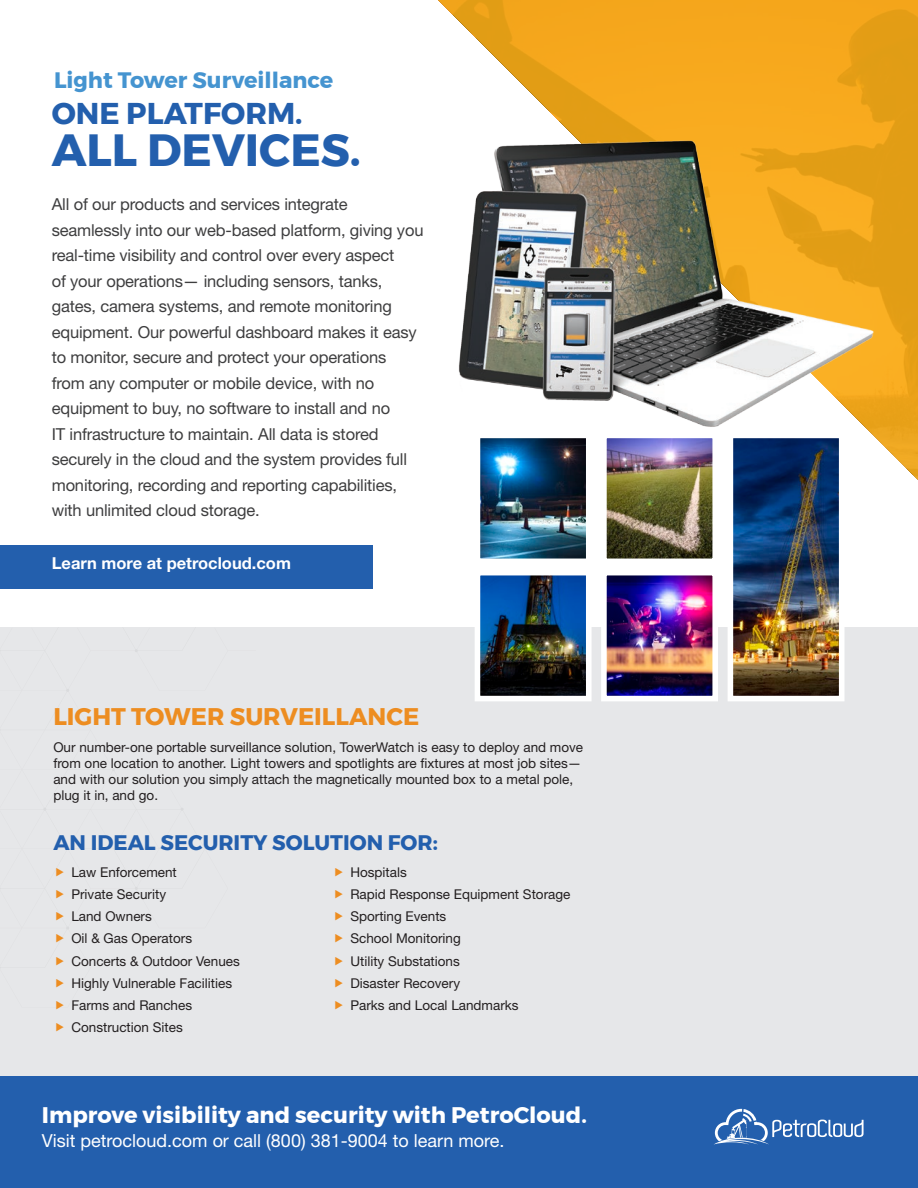
<style>
.page{position:relative;width:918px;height:1188px;background:#fff}
.page>*{position:absolute;margin:0;border:0;box-sizing:border-box;transform-origin:0 0}
.t1{font:700 45px "Montserrat";color:#235fad}
.t2{font:700 30px "Montserrat";color:#235fad}
.t3{font:700 24px "Montserrat";color:#ed8d21}
.t4{font:700 22.5px "Montserrat";color:#fff}
.t5{font:700 22.35px "Montserrat";color:#4594d0}
.t6{font:700 21px "Montserrat";color:#235fad}
.t7{font:18px "Helvetica Neue LT Std";color:#fff}
.t8{font:16.5px/25.5px "Helvetica Neue LT Std";letter-spacing:-.01em;color:#3e3e3f}
.t9{font:700 16.5px "Helvetica Neue LT Std";color:#fff}
.t10{font:13.5px/16.2px "Helvetica Neue LT Std";color:#231f20}
</style>
<div class="page">
<svg style="left:438px;top:0;width:480px;height:480px;fill:#f6a81d"></svg>
<div style="left:0;top:628px;width:918px;height:560px;background:#e6e7e9"></div>
<div style="left:0;top:545px;width:373px;height:44px;background:#235fad"></div>
<img style="left:482px;top:440px;width:103px;height:117px">
<div style="left:475px;top:433px;width:117px;height:131px;border:6px solid #fff"></div>
<img style="left:608px;top:440px;width:103px;height:117px">
<div style="left:601px;top:433px;width:117px;height:131px;border:6px solid #fff"></div>
<img style="left:735px;top:440px;width:103px;height:254px">
<div style="left:728px;top:433px;width:117px;height:268px;border:6px solid #fff"></div>
<div style="left:0;top:1076px;width:918px;height:112px;background:#235fad"></div>
<svg style="left:714px;top:1109px;width:150px;height:35px"></svg>
<img style="left:482px;top:577px;width:103px;height:117px">
<div style="left:475px;top:570px;width:117px;height:131px;border:6px solid #fff"></div>
<img style="left:608px;top:577px;width:103px;height:117px">
<div style="left:601px;top:570px;width:117px;height:131px;border:6px solid #fff"></div>
<img style="left:447px;top:128px;width:435px;height:307px">
<p class="t5" style="left:54px;top:62px;width:281px">Light Tower Surveillance</p>
<p class="t2" style="left:52px;top:89px;width:252px">ONE PLATFORM.</p>
<p class="t1" style="left:52px;top:114px;width:311px">ALL DEVICES.</p>
<p class="t8" style="left:52px;top:191px;width:373px">All of our products and services integrate seamlessly into our web-based platform, giving you real-time visibility and control over every aspect<br>of your operations— including sensors, tanks, gates, camera systems, and remote monitoring equipment. Our powerful dashboard makes it easy to monitor, secure and protect your operations from any computer or mobile device, with no equipment to buy, no software to install and no<br>IT infrastructure to maintain. All data is stored securely in the cloud and the system provides full monitoring, recording and reporting capabilities, with unlimited cloud storage.</p>
<p class="t9" style="left:52px;top:553px;width:241px">Learn more at petrocloud.com</p>
<p class="t3" style="left:53px;top:697px;width:367px">LIGHT TOWER SURVEILLANCE</p>
<p class="t10" style="left:53px;top:739px;width:531px">Our number-one portable surveillance solution, TowerWatch is easy to deploy and move from one location to another. Light towers and spotlights are fixtures at most job sites— and with our solution you simply attach the magnetically mounted box to a metal pole, plug it in, and go.</p>
<p class="t6" style="left:53px;top:826px;width:386px">AN IDEAL SECURITY SOLUTION FOR:</p>
<p class="t10" style="left:71px;top:864px;width:107px">Law Enforcement</p>
<p class="t10" style="left:71px;top:886px;width:96px">Private Security</p>
<p class="t10" style="left:71px;top:908px;width:82px">Land Owners</p>
<p class="t10" style="left:71px;top:930px;width:122px">Oil &amp; Gas Operators</p>
<p class="t10" style="left:71px;top:953px;width:170px">Concerts &amp; Outdoor Venues</p>
<p class="t10" style="left:71px;top:975px;width:162px">Highly Vulnerable Facilities</p>
<p class="t10" style="left:71px;top:997px;width:122px">Farms and Ranches</p>
<p class="t10" style="left:71px;top:1019px;width:113px">Construction Sites</p>
<p class="t10" style="left:350px;top:864px;width:58px">Hospitals</p>
<p class="t10" style="left:350px;top:886px;width:222px">Rapid Response Equipment Storage</p>
<p class="t10" style="left:350px;top:908px;width:98px">Sporting Events</p>
<p class="t10" style="left:350px;top:930px;width:112px">School Monitoring</p>
<p class="t10" style="left:350px;top:953px;width:111px">Utility Substations</p>
<p class="t10" style="left:350px;top:975px;width:111px">Disaster Recovery</p>
<p class="t10" style="left:350px;top:997px;width:170px">Parks and Local Landmarks</p>
<p class="t4" style="left:42px;top:1097px;width:546px">Improve visibility and security with PetroCloud.</p>
<p class="t7" style="left:42px;top:1130px;width:464px">Visit petrocloud.com or call (800) 381-9004 to learn more.</p>
</div>
